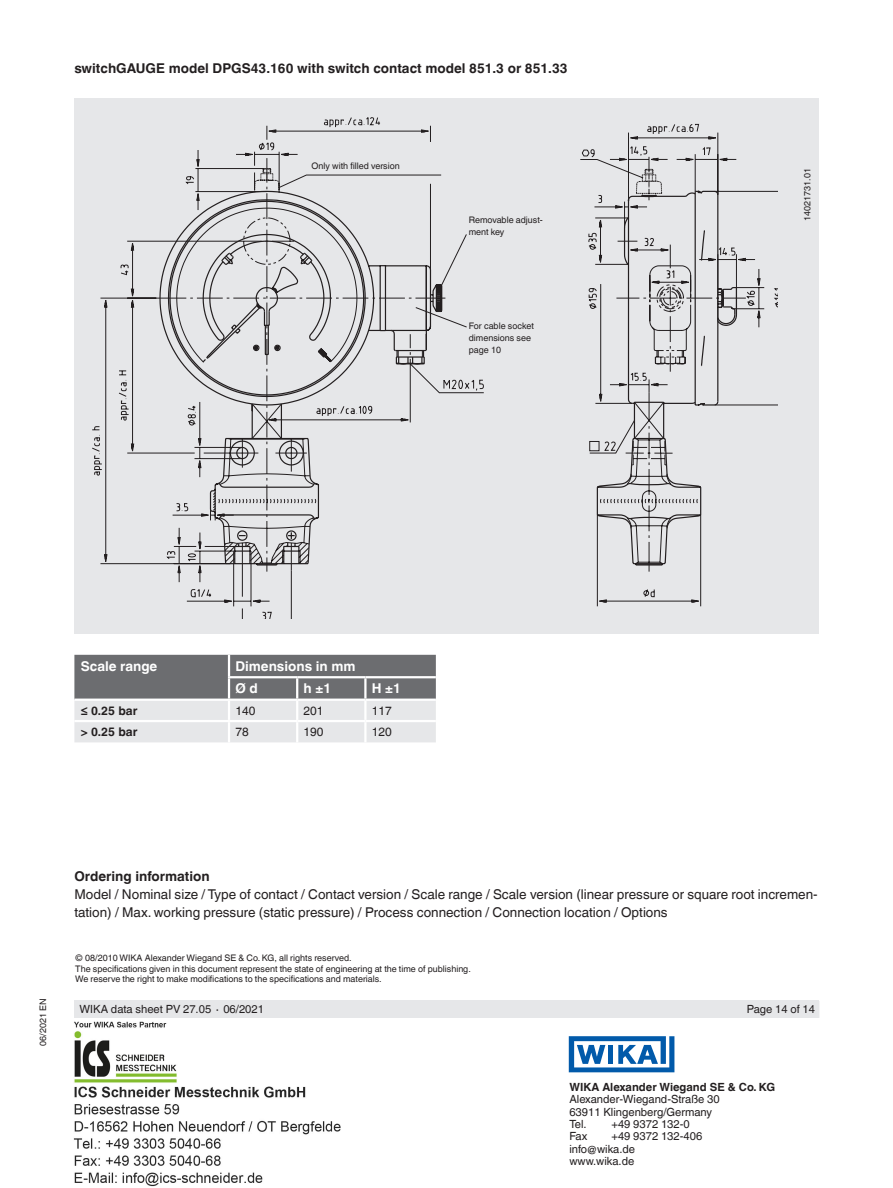
<style>
.page{position:relative;width:893px;height:1188px;background:#fff}
.page>*{position:absolute;margin:0;border:0;box-sizing:border-box;transform-origin:0 0}
.t1{font:13.5px/18px "Helvetica World";color:#231f20}
.t2{font:700 13.5px "Helvetica World";color:#231f20}
.t3{font:700 13.5px/22.5px "Helvetica World";color:#fff}
.t4{font:12px "Helvetica World";color:#231f20}
.t5{font:700 12px "Helvetica World";color:#231f20}
.t6{font:11.25px/12.3px "Helvetica World";color:#231f20}
.t7{font:700 11.25px "Helvetica World";color:#231f20}
.t8{font:9px/10.5px "Helvetica World";color:#231f20}
</style>
<div class="page">
<div style="left:74px;top:1000px;width:745px;height:18px;background:#e6e7e9"></div>
<svg style="left:569px;top:1036px;width:105px;height:36px"></svg>
<div style="left:74px;top:98px;width:745px;height:536px;background:#e6e7e9"></div>
<svg style="left:94px;top:454px;width:198px;height:165px"></svg>
<svg style="left:92px;top:297px;width:113px;height:157px"></svg>
<svg style="left:120px;top:132px;width:657px;height:275px"></svg>
<svg style="left:205px;top:440px;width:497px;height:126px"></svg>
<svg style="left:159px;top:190px;width:42px;height:250px"></svg>
<svg style="left:201px;top:190px;width:537px;height:250px"></svg>
<svg style="left:74px;top:655px;width:362px;height:87px;background:#a9aaac"></svg>
<hr style="left:364px;top:701px;width:3px;height:19px;background:#fff">
<hr style="left:74px;top:720px;width:155px;height:2px;background:#fff">
<hr style="left:229px;top:720px;width:68px;height:2px;background:#fff">
<hr style="left:228px;top:722px;width:2px;height:20px;background:#fff">
<hr style="left:297px;top:720px;width:68px;height:2px;background:#fff">
<hr style="left:296px;top:722px;width:2px;height:20px;background:#fff">
<hr style="left:365px;top:720px;width:71px;height:2px;background:#fff">
<hr style="left:364px;top:722px;width:3px;height:20px;background:#fff">
<hr style="left:74px;top:699px;width:155px;height:2px;background:#fff">
<hr style="left:229px;top:699px;width:68px;height:2px;background:#fff">
<hr style="left:297px;top:699px;width:68px;height:2px;background:#fff">
<hr style="left:365px;top:699px;width:71px;height:2px;background:#fff">
<svg style="left:176px;top:117px;width:523px;height:246px"></svg>
<img style="left:73px;top:1021px;width:267px;height:166px">
<h1 class="t2" style="left:74px;top:61px;width:495px">switchGAUGE model DPGS43.160 with switch contact model 851.3 or 851.33</h1>
<p class="t8" style="left:312px;top:160px;width:90px">Only with filled version</p>
<p class="t8" style="left:469px;top:215px;width:76px">Removable adjust-</p>
<p class="t8" style="left:469px;top:227px;width:37px">ment key</p>
<p class="t8" style="left:469px;top:320px;width:66px;line-height:12px">For cable socket dimensions see page 10</p>
<p class="t8" style="left:802px;top:221px;width:54px;rotate:-90deg">14021731.01</p>
<h1 class="t3" style="left:81px;top:655px;width:78px">Scale range</h1>
<h1 class="t3" style="left:235px;top:655px;width:122px">Dimensions in mm<br>Ø d</h1>
<h1 class="t3" style="left:304px;top:677px;width:29px">h ±1</h1>
<h1 class="t3" style="left:372px;top:677px;width:31px">H ±1</h1>
<h2 class="t5" style="left:81px;top:704px;width:58px">≤ 0.25 bar</h2>
<h2 class="t4" style="left:235px;top:704px;width:22px">140</h2>
<h2 class="t4" style="left:304px;top:704px;width:22px">201</h2>
<h2 class="t4" style="left:372px;top:704px;width:22px">117</h2>
<h2 class="t5" style="left:81px;top:725px;width:58px">&gt; 0.25 bar</h2>
<h2 class="t4" style="left:235px;top:725px;width:15px">78</h2>
<h2 class="t4" style="left:304px;top:725px;width:22px">190</h2>
<h2 class="t4" style="left:372px;top:725px;width:22px">120</h2>
<p class="t8" style="left:38px;top:1046px;width:49px;rotate:-90deg">06/2021 EN</p>
<h1 class="t2" style="left:74px;top:869px;width:137px">Ordering information</h1>
<h1 class="t1" style="left:74px;top:886px;width:745px">Model / Nominal size / Type of contact / Contact version / Scale range / Scale version (linear pressure or square root incremen&shy;tation) / Max. working pressure (static pressure) / Process connection / Connection location / Options</h1>
<p class="t8" style="left:75px;top:953px;width:397px">© 08/2010 WIKA Alexander Wiegand SE &amp; Co. KG, all rights reserved.<br>The specifications given in this document represent the state of engineering at the time of publishing.<br>We reserve the right to make modifications to the specifications and materials.</p>
<p class="t6" style="left:80px;top:1003px;width:186px">WIKA data sheet PV 27.05 ∙ 06/2021</p>
<p class="t6" style="left:747px;top:1003px;width:70px">Page 14 of 14</p>
<p class="t7" style="left:569px;top:1081px;width:207px">WIKA Alexander Wiegand SE &amp; Co. KG</p>
<p class="t6" style="left:569px;top:1093px;width:152px">Alexander-Wiegand-Straße 30<br>63911 Klingenberg/Germany<br>Tel.</p>
<p class="t6" style="left:611px;top:1118px;width:80px">+49 9372 132-0</p>
<p class="t6" style="left:569px;top:1130px;width:19px">Fax</p>
<p class="t6" style="left:569px;top:1130px;width:134px;text-indent:42px">+49 9372 132-406 info@wika.de www.wika.de</p>
</div>
